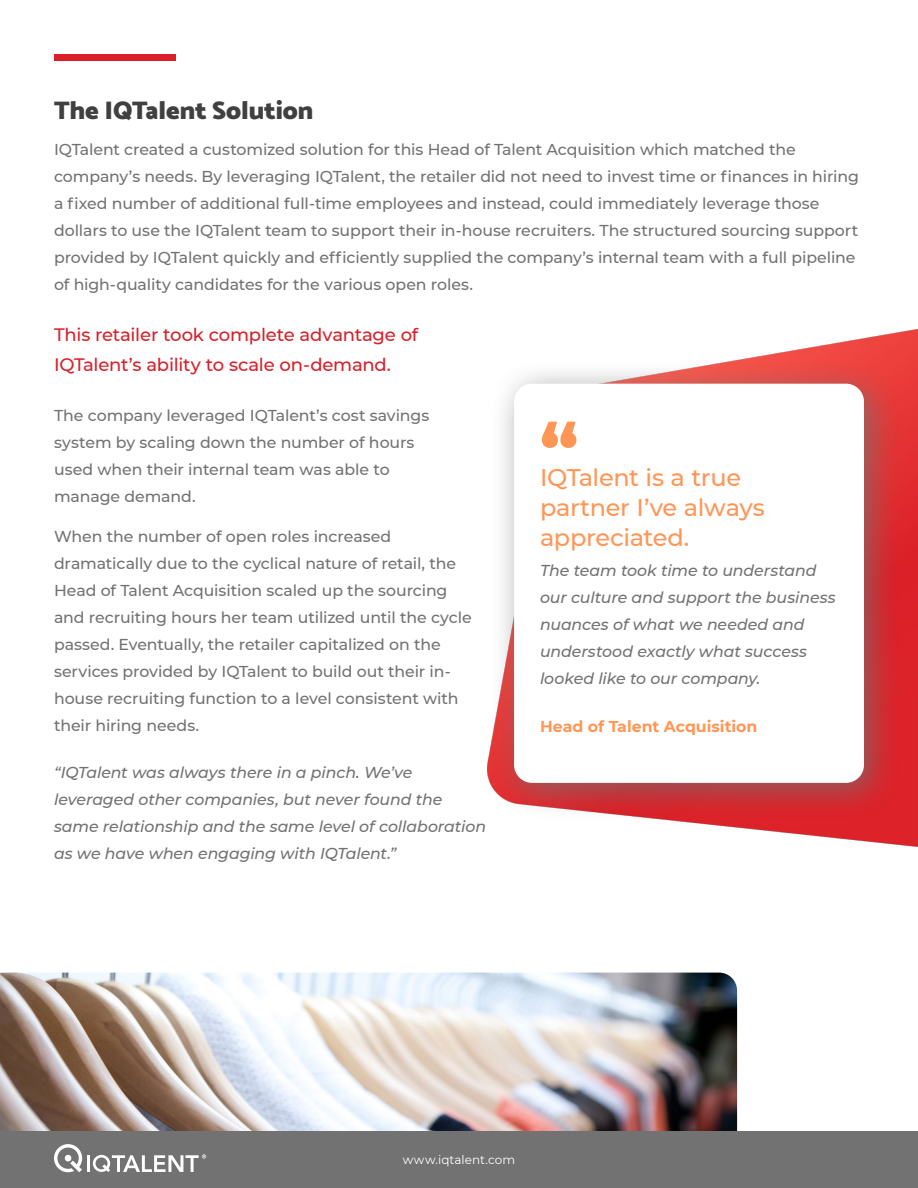
<style>
.page{position:relative;width:918px;height:1188px;background:#fff}
.page>*{position:absolute;margin:0;border:0;box-sizing:border-box;transform-origin:0 0}
.t1{font:900 25.5px "Catamaran";letter-spacing:-.005em;color:#404040}
.t2{font:500 24px/30px "Montserrat";letter-spacing:-.015em;color:#ff9655}
.t3{font:500 18px/30px "Montserrat";letter-spacing:-.01em;color:#da1f28}
.t4{font:500 15.75px/27px "Montserrat";letter-spacing:-.005em;color:#727272}
.t5{font:italic 500 15.75px/27px "Montserrat";letter-spacing:-.005em;color:#727272}
.t6{font:700 15.75px "Montserrat";color:#ff9655}
.t7{font:12px "Montserrat";letter-spacing:.005em;color:#fff}
</style>
<div class="page">
<img style="left:0;top:973px;width:737px;height:159px">
<img style="left:488px;top:328px;width:430px;height:519px">
<div style="left:54px;top:54px;width:122px;height:6px;background:#da1f28"></div>
<div style="left:491px;top:360px;width:410px;height:460px;background:#727272;opacity:.75"></div>
<div style="left:514px;top:384px;width:350px;height:399px;background:#fff;border-radius:18px"></div>
<svg style="left:542px;top:422px;width:34px;height:26px"></svg>
<div style="left:0;top:1132px;width:918px;height:56px;background:#727272"></div>
<hr style="left:87px;top:1155px;width:3px;height:17px;background:#fff">
<svg style="left:54px;top:1144px;width:28px;height:28px"></svg>
<svg style="left:93px;top:1154px;width:113px;height:18px"></svg>
<h1 class="t1" style="left:54px;top:91px;width:261px">The IQTalent Solution</h1>
<p class="t4" style="left:54px;top:136px;width:807px">IQTalent created a customized solution for this Head of Talent Acquisition which matched the company’s needs. By leveraging IQTalent, the retailer did not need to invest time or finances in hiring a fixed number of additional full-time employees and instead, could immediately leverage those dollars to use the IQTalent team to support their in-house recruiters. The structured sourcing support provided by IQTalent quickly and efficiently supplied the company’s internal team with a full pipeline of high-quality candidates for the various open roles.</p>
<p class="t3" style="left:54px;top:319px;width:366px">This retailer took complete advantage of<br>IQTalent’s ability to scale on-demand.</p>
<p class="t4" style="left:54px;top:401px;width:377px">The company leveraged IQTalent’s cost savings system by scaling down the number of hours used when their internal team was able to manage demand.</p>
<p class="t4" style="left:54px;top:522px;width:419px">When the number of open roles increased dramatically due to the cyclical nature of retail, the Head of Talent Acquisition scaled up the sourcing and recruiting hours her team utilized until the cycle passed. Eventually, the retailer capitalized on the services provided by IQTalent to build out their in&shy;house recruiting function to a level consistent with their hiring needs.</p>
<p class="t5" style="left:54px;top:758px;width:434px">“IQTalent was always there in a pinch. We’ve leveraged other companies, but never found the same relationship and the same level of collaboration as we have when engaging with IQTalent.”</p>
<h2 class="t2" style="left:540px;top:462px;width:226px">IQTalent is a true partner I’ve always appreciated.</h2>
<p class="t5" style="left:540px;top:556px;width:297px">The team took time to understand our culture and support the business nuances of what we needed and understood exactly what success looked like to our company.</p>
<p class="t6" style="left:540px;top:715px;width:219px">Head of Talent Acquisition</p>
<p class="t7" style="left:403px;top:1151px;width:114px">www.iqtalent.com</p>
</div>
